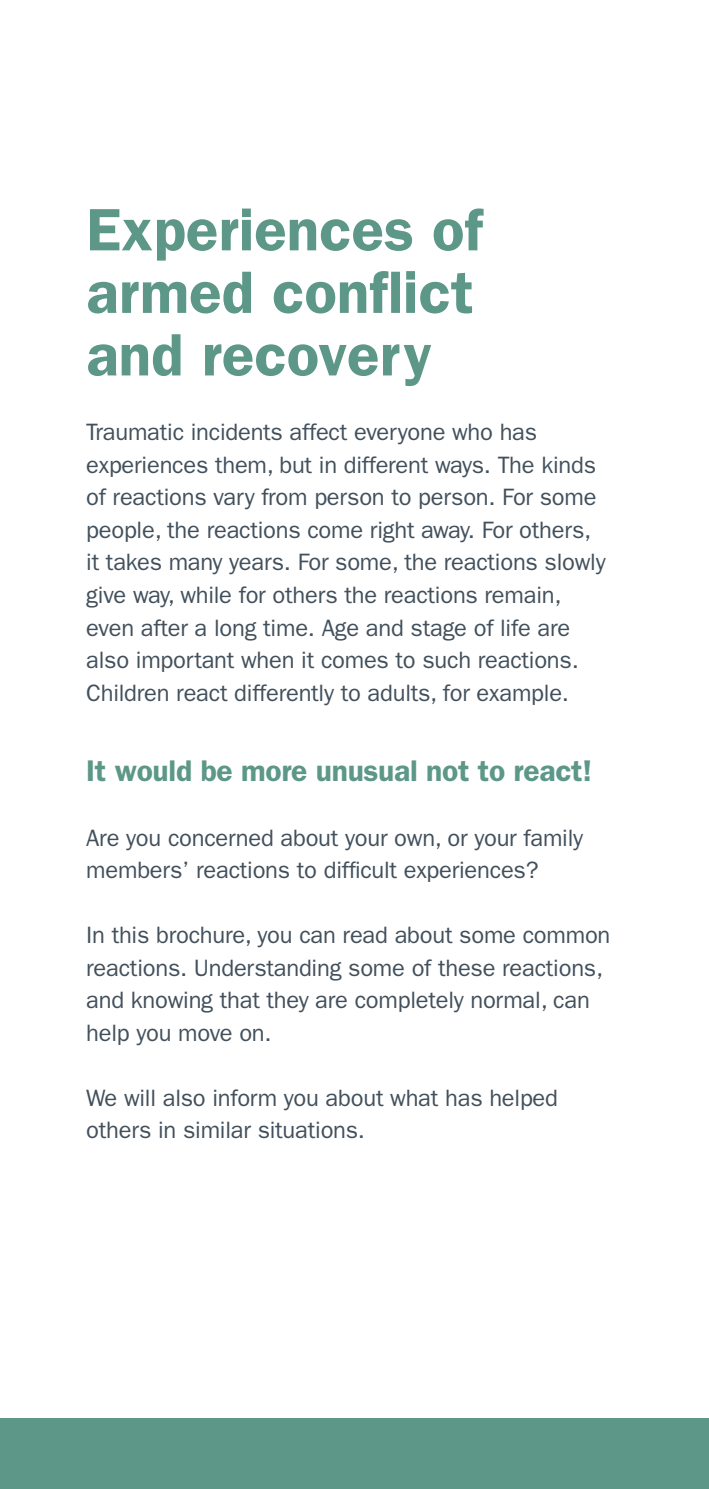
<style>
.page{position:relative;width:709px;height:1489px;background:#fff}
.page>*{position:absolute;margin:0;border:0;box-sizing:border-box;transform-origin:0 0}
.t1{font:600 60px/62.5px "ITC Franklin Gothic Std";color:#5c9787}
.t2{font:600 30px "ITC Franklin Gothic Std";letter-spacing:-.01em;color:#5c9787}
.t3{font:23.75px/32.5px "ITC Franklin Gothic Std";letter-spacing:-.01em;color:#42505c}
</style>
<div class="page">
<div style="left:0;top:1417px;width:709px;height:71px;background:#5c9787"></div>
<h1 class="t1" style="left:86px;top:198px;width:398px">Experiences of armed conflict and recovery</h1>
<p class="t3" style="left:86px;top:416px;width:521px">Traumatic incidents affect everyone who has experiences them, but in different ways. The kinds of reactions vary from person to person. For some people, the reactions come right away. For others, it takes many years. For some, the reactions slowly give way, while for others the reactions remain, even after a long time. Age and stage of life are also important when it comes to such reactions.<br>Children react differently to adults, for example.</p>
<p class="t2" style="left:86px;top:752px;width:507px">It would be more unusual not to react!</p>
<p class="t3" style="left:86px;top:821px;width:498px">Are you concerned about your own, or your family members’ reactions to difficult experiences?</p>
<p class="t3" style="left:86px;top:919px;width:525px">In this brochure, you can read about some common reactions. Understanding some of these reactions, and knowing that they are completely normal, can help you move on.</p>
<p class="t3" style="left:86px;top:1081px;width:473px">We will also inform you about what has helped others in similar situations.</p>
</div>
